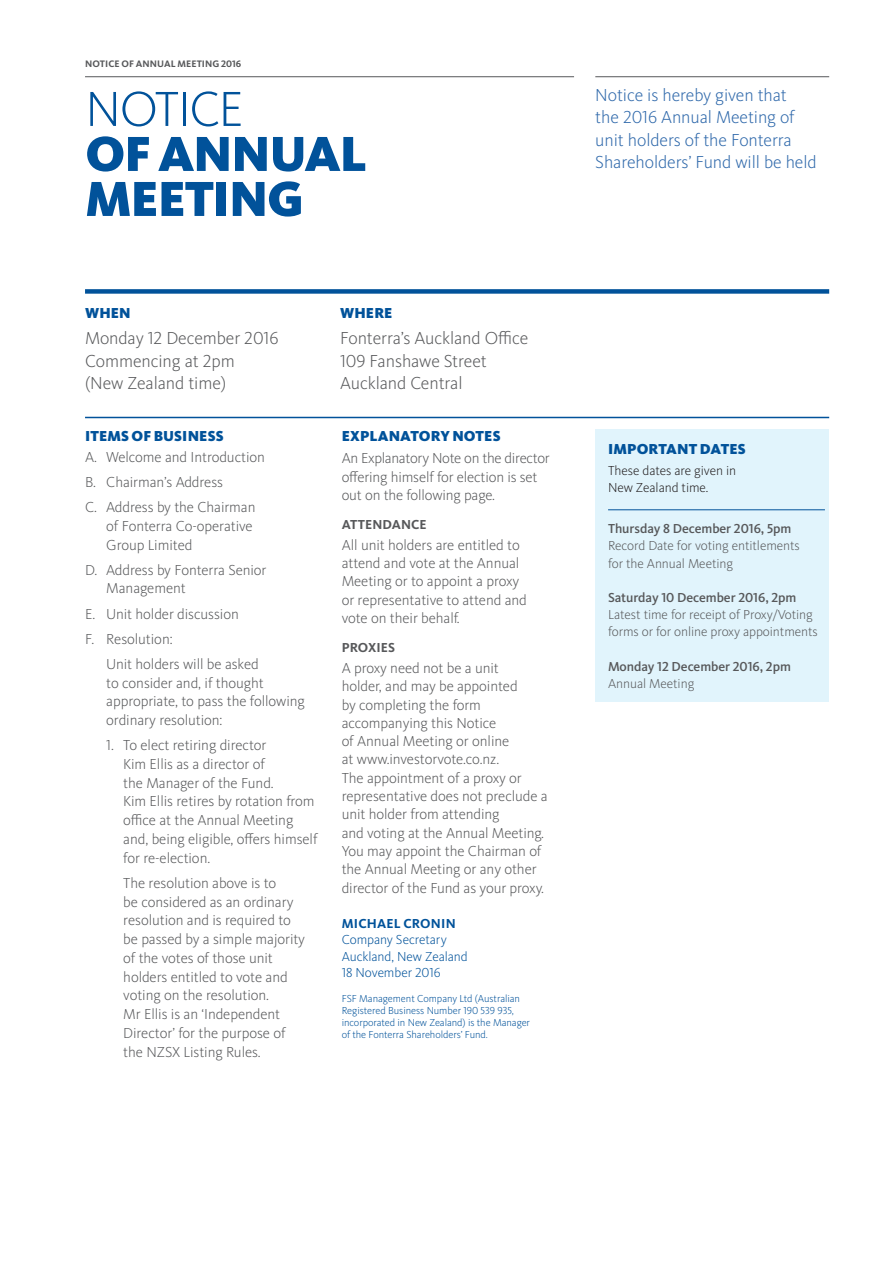
<style>
.page{position:relative;width:893px;height:1263px;background:#fff}
.page>*{position:absolute;margin:0;border:0;box-sizing:border-box;transform-origin:0 0}
.Subhead_34pt_Light{font:900 51px/45px "Kievit OT";letter-spacing:-.02em;color:#01529a}
.Body_Text_10pt_Light{font:300 18px/22.5px "Kievit OT";letter-spacing:-.005em;color:#57585a}
.Body_Text_10pt_Light-2{font:300 18px/22.5px "Kievit OT";letter-spacing:-.005em;color:#2e68aa}
.Numbered_List_10pt_L{font:300 15px/18.8px "Kievit OT";letter-spacing:-.005em;color:#57585a}
.Body_Text_10pt_Light-3{font:300 15px/18.3px "Kievit OT";letter-spacing:-.005em;color:#57585a}
.Subhead_10pt_Bold_CA{font:900 15px "Kievit OT";letter-spacing:.005em;color:#01529a}
.Body_Text_10pt_Light-4{font:300 13.5px/17.2px "Kievit OT";letter-spacing:-.005em;color:#57585a}
.Title_of_Employee_9p{font:300 13.5px/16.5px "Kievit OT";letter-spacing:-.01em;color:#01529a}
.Body_Text_10pt_Light-5{font:500 13.5px/17.2px "Kievit OT";letter-spacing:-.005em;color:#57585a}
.Body_Text_10pt_Light-6{font:300 13.5px/17.2px "Kievit OT";letter-spacing:-.005em;color:#231f20}
.SUBHEAD_Grey_CAPS{font:700 13.5px "Kievit OT";color:#57585a}
.Subhead_CAPS_9pt_Bol{font:700 13.5px "Kievit OT";letter-spacing:.01em;color:#01529a}
.Subhead_10pt_Bold_CA-2{font:300 10.5px/12px "Kievit OT";letter-spacing:-.005em;color:#01529a}
.Table_Text_8pt_Light{font:700 9.75px "Kievit OT";letter-spacing:.005em;color:#57585a}
.s1{font-weight:300}
.s2{font-weight:500}
</style>
<div class="page">
<hr style="left:85px;top:76px;width:489px;height:1px;background:#57585a">
<div style="left:85px;top:289px;width:744px;height:5px;background:#01529a"></div>
<hr style="left:595px;top:76px;width:234px;height:1px;background:#57585a">
<hr style="left:85px;top:417px;width:744px;height:1px;background:#01529a">
<div style="left:595px;top:429px;width:234px;height:273px;background:#e1f4fc"></div>
<hr style="left:608px;top:509px;width:217px;height:1px;background:#01529a">
<p class="Table_Text_8pt_Light" style="left:85px;top:58px;width:158px">NOTICE OF ANNUAL MEETING 2016</p>
<p class="Subhead_34pt_Light" style="left:85px;top:86px;width:284px"><span class="s1">NOTICE<br></span>OF ANNUAL<br>MEETING</p>
<p class="Body_Text_10pt_Light-2" style="left:595px;top:84px;width:223px">Notice is hereby given that<br>the 2016 Annual Meeting of unit holders of the Fonterra<br>Shareholders’ Fund will be held</p>
<p class="Subhead_10pt_Bold_CA" style="left:85px;top:303px;width:47px">WHEN</p>
<p class="Body_Text_10pt_Light" style="left:85px;top:327px;width:195px">Monday 12 December 2016<br>Commencing at 2pm<br>(New Zealand time)</p>
<p class="Subhead_10pt_Bold_CA" style="left:85px;top:427px;width:140px">ITEMS OF BUSINESS</p>
<p class="Numbered_List_10pt_L" style="left:85px;top:448px;width:181px">A. Welcome and Introduction</p>
<p class="Numbered_List_10pt_L" style="left:85px;top:473px;width:139px">B. Chairman’s Address</p>
<p class="Numbered_List_10pt_L" style="left:106px;top:498px;width:151px;text-indent:-21px">C. Address by the Chairman of Fonterra Co-operative<br>Group Limited</p>
<p class="Numbered_List_10pt_L" style="left:106px;top:561px;width:162px;text-indent:-21px">D. Address by Fonterra Senior<br>Management</p>
<p class="Numbered_List_10pt_L" style="left:85px;top:604px;width:155px">E. Unit holder discussion</p>
<p class="Numbered_List_10pt_L" style="left:85px;top:630px;width:89px">F. Resolution:</p>
<p class="Numbered_List_10pt_L" style="left:106px;top:655px;width:200px">Unit holders will be asked<br>to consider and, if thought appropriate, to pass the following ordinary resolution:</p>
<p class="Numbered_List_10pt_L" style="left:123px;top:736px;width:196px;text-indent:-17px">1. To elect retiring director<br>Kim Ellis as a director of<br>the Manager of the Fund.<br>Kim Ellis retires by rotation from office at the Annual Meeting and, being eligible, offers himself for re-election.</p>
<p class="Numbered_List_10pt_L" style="left:123px;top:874px;width:183px">The resolution above is to<br>be considered as an ordinary resolution and is required to be passed by a simple majority of the votes of those unit holders entitled to vote and voting on the resolution.<br>Mr Ellis is an ‘Independent<br>Director’ for the purpose of the NZSX Listing Rules.</p>
<p class="Subhead_10pt_Bold_CA" style="left:340px;top:303px;width:54px">WHERE</p>
<p class="Body_Text_10pt_Light" style="left:340px;top:327px;width:190px">Fonterra’s Auckland Office<br>109 Fanshawe Street<br>Auckland Central</p>
<p class="Subhead_10pt_Bold_CA" style="left:342px;top:427px;width:160px">EXPLANATORY NOTES</p>
<p class="Body_Text_10pt_Light-3" style="left:342px;top:450px;width:210px">An Explanatory Note on the director offering himself for election is set out on the following page.</p>
<p class="SUBHEAD_Grey_CAPS" style="left:342px;top:517px;width:86px">ATTENDANCE</p>
<p class="Body_Text_10pt_Light-3" style="left:342px;top:536px;width:187px">All unit holders are entitled to attend and vote at the Annual<br>Meeting or to appoint a proxy or representative to attend and vote on their behalf.</p>
<p class="SUBHEAD_Grey_CAPS" style="left:342px;top:640px;width:55px">PROXIES</p>
<p class="Body_Text_10pt_Light-3" style="left:342px;top:659px;width:208px">A proxy need not be a unit<br>holder, and may be appointed<br>by completing the form accompanying this Notice<br>of Annual Meeting or online<br>at www.investorvote.co.nz.<br>The appointment of a proxy or representative does not preclude a unit holder from attending<br>and voting at the Annual Meeting.<br>You may appoint the Chairman of the Annual Meeting or any other director of the Fund as your proxy.</p>
<p class="Subhead_CAPS_9pt_Bol" style="left:342px;top:915px;width:115px">MICHAEL CRONIN</p>
<p class="Title_of_Employee_9p" style="left:342px;top:931px;width:127px">Company Secretary<br>Auckland, New Zealand<br>18 November 2016</p>
<p class="Subhead_10pt_Bold_CA-2" style="left:342px;top:992px;width:190px">FSF Management Company Ltd (Australian Registered Business Number 190 539 935, incorporated in New Zealand) is the Manager of the Fonterra Shareholders’ Fund.</p>
<p class="Subhead_10pt_Bold_CA" style="left:608px;top:440px;width:139px">IMPORTANT DATES</p>
<p class="Body_Text_10pt_Light-6" style="left:608px;top:462px;width:130px">These dates are given in<br>New Zealand time.</p>
<p class="Body_Text_10pt_Light-4" style="left:608px;top:520px;width:193px"><span class="s2">Thursday 8 December 2016, 5pm<br></span>Record Date for voting entitlements for the Annual Meeting</p>
<p class="Body_Text_10pt_Light-4" style="left:608px;top:589px;width:211px"><span class="s2">Saturday 10 December 2016, 2pm<br></span>Latest time for receipt of Proxy/Voting forms or for online proxy appointments</p>
<p class="Body_Text_10pt_Light-5" style="left:608px;top:657px;width:184px">Monday 12 December 2016, 2pm<br><span class="s1">Annual Meeting</span></p>
</div>
